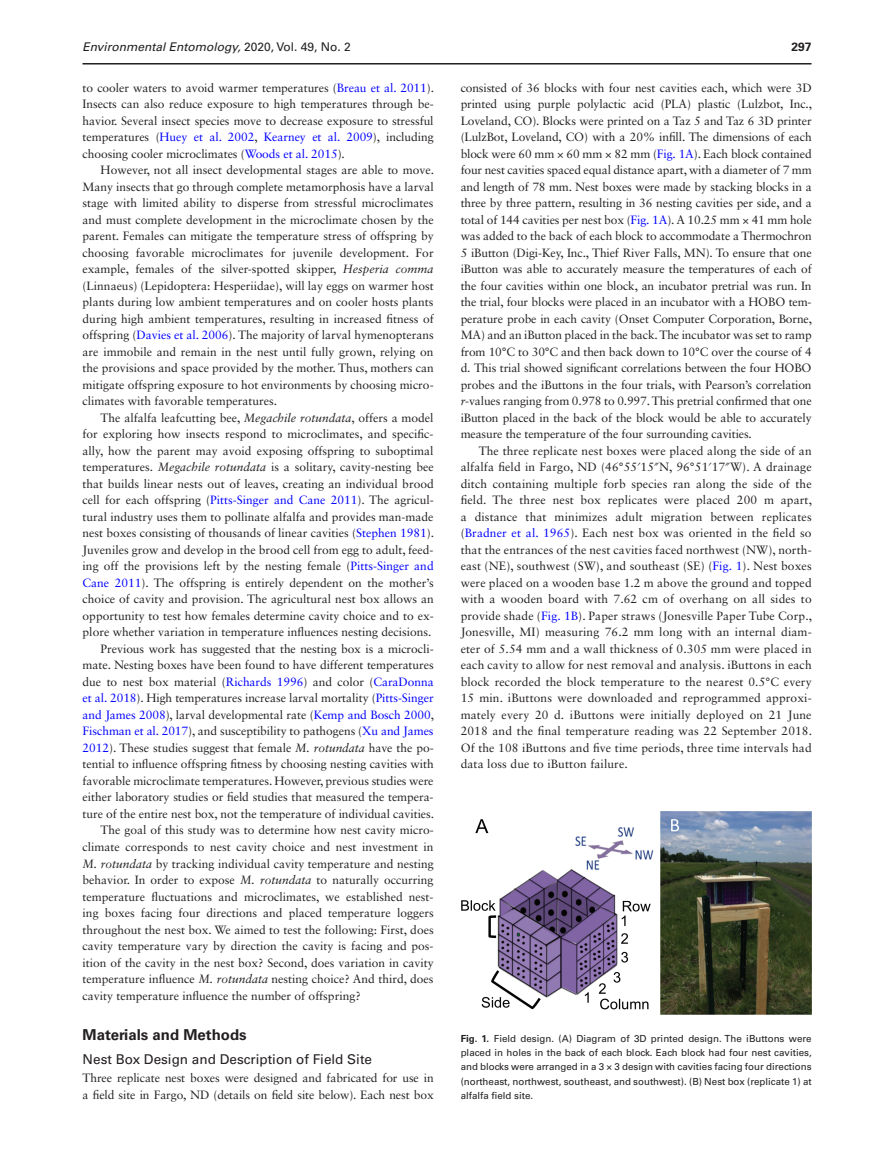
<style>
.page{position:relative;width:893px;height:1174px;background:#fff}
.page>*{position:absolute;margin:0;border:0;box-sizing:border-box;transform-origin:0 0}
.t1{font:700 15px "Univers LT Std";color:#231f20}
.t2{font:13.5px "Univers LT Std";color:#231f20}
.t3{font:12px/16.5px "Sabon LT Std";color:#231f20;text-align:justify}
.t4{font:12px "Sabon LT Std";letter-spacing:-.005em;color:#00f}
.t5{font:italic 12px "Univers LT Std";color:#231f20}
.t6{font:700 12px "Univers LT Std";color:#231f20}
.t7{font:9.75px/14.2px "Univers LT Std";color:#231f20;text-align:justify}
.s1{font-style:normal}
.s2{color:#00f}
.s3{font-style:italic}
.s4{color:#231f20}
.s5{font-family:"Gandhari Unicode"}
.s6{font-weight:700}
</style>
<div class="page">
<img style="left:461px;top:811px;width:350px;height:204px">
<hr style="left:82px;top:63px;width:729px;height:1px;background:#231f20">
<p class="t5" style="left:82px;top:40px;width:270px">Environmental Entomology, <span class="s1">2020, Vol. 49, No. 2</span></p>
<p class="t6" style="left:791px;top:40px;width:22px">297</p>
<p class="t3" style="left:83px;top:79px;width:353px">to cooler waters to avoid warmer temperatures (<span class="s2">Breau et al. 2011</span>).<br>Insects can also reduce exposure to high temperatures through be&shy;havior. Several insect species move to decrease exposure to stressful temperatures (<span class="s2">Huey et al. 2002</span>, <span class="s2">Kearney et al. 2009</span>), including choosing cooler microclimates (<span class="s2">Woods et al. 2015</span>).</p>
<p class="t3" style="left:83px;top:162px;width:353px;text-indent:18px">However, not all insect developmental stages are able to move.<br>Many insects that go through complete metamorphosis have a larval stage with limited ability to disperse from stressful microclimates and must complete development in the microclimate chosen by the parent. Females can mitigate the temperature stress of offspring by choosing favorable microclimates for juvenile development. For example, females of the silver-spotted skipper, <span class="s3">Hesperia comma </span>(Linnaeus) (Lepidoptera: Hesperiidae), will lay eggs on warmer host plants during low ambient temperatures and on cooler hosts plants during high ambient temperatures, resulting in increased fitness of offspring (<span class="s2">Davies et al. 2006</span>). The majority of larval hymenopterans are immobile and remain in the nest until fully grown, relying on the provisions and space provided by the mother. Thus, mothers can mitigate offspring exposure to hot environments by choosing micro&shy;climates with favorable temperatures.</p>
<p class="t3" style="left:101px;top:409px;width:334px">The alfalfa leafcutting bee, <span class="s3">Megachile rotundata</span>, offers a model</p>
<p class="t3" style="left:83px;top:426px;width:352px">for exploring how insects respond to microclimates, and specific-</p>
<p class="t3" style="left:83px;top:442px;width:352px">ally, how the parent may avoid exposing offspring to suboptimal</p>
<p class="t3" style="left:83px;top:459px;width:352px">temperatures. <span class="s3">Megachile rotundata</span> is a solitary, cavity-nesting bee</p>
<p class="t3" style="left:83px;top:475px;width:352px">that builds linear nests out of leaves, creating an individual brood</p>
<p class="t3" style="left:83px;top:492px;width:352px">cell for each offspring (<span class="s2">Pitts-Singer and Cane 2011</span>). The agricul-</p>
<p class="t3" style="left:83px;top:508px;width:352px">tural industry uses them to pollinate alfalfa and provides man-made</p>
<p class="t3" style="left:83px;top:525px;width:353px">nest boxes consisting of thousands of linear cavities (<span class="s2">Stephen 1981</span>).</p>
<p class="t3" style="left:83px;top:541px;width:352px">Juveniles grow and develop in the brood cell from egg to adult, feed-</p>
<p class="t3" style="left:83px;top:558px;width:352px">ing off the provisions left by the nesting female (<span class="s2">Pitts-Singer and</span></p>
<p class="t3" style="left:83px;top:574px;width:353px"><span class="s2">Cane 2011</span>). The offspring is entirely dependent on the mother’s</p>
<p class="t3" style="left:83px;top:591px;width:353px">choice of cavity and provision. The agricultural nest box allows an</p>
<p class="t3" style="left:83px;top:607px;width:352px">opportunity to test how females determine cavity choice and to ex-</p>
<p class="t3" style="left:83px;top:624px;width:350px">plore whether variation in temperature influences nesting decisions.</p>
<p class="t3" style="left:101px;top:640px;width:335px">Previous work has suggested that the nesting box is a microcli-</p>
<p class="t3" style="left:83px;top:657px;width:353px">mate. Nesting boxes have been found to have different temperatures</p>
<p class="t3" style="left:83px;top:673px;width:352px">due to nest box material (<span class="s2">Richards 1996</span>) and color (<span class="s2">CaraDonna</span></p>
<p class="t3" style="left:83px;top:690px;width:353px"><span class="s2">et al. 2018</span>). High temperatures increase larval mortality (<span class="s2">Pitts-Singer</span></p>
<p class="t4" style="left:83px;top:707px;width:353px">and James 2008<span class="s4">), larval developmental rate (</span>Kemp and Bosch 2000<span class="s4">,</span></p>
<p class="t3" style="left:83px;top:723px;width:352px"><span class="s2">Fischman et al. 2017</span>), and susceptibility to pathogens (<span class="s2">Xu and James</span></p>
<p class="t3" style="left:83px;top:739px;width:353px"><span class="s2">2012</span>). These studies suggest that female <span class="s3">M. rotundata</span> have the po-</p>
<p class="t3" style="left:83px;top:756px;width:353px">tential to influence offspring fitness by choosing nesting cavities with</p>
<p class="t3" style="left:83px;top:772px;width:352px">favorable microclimate temperatures. However, previous studies were</p>
<p class="t3" style="left:83px;top:789px;width:352px">either laboratory studies or field studies that measured the tempera-</p>
<p class="t3" style="left:83px;top:805px;width:353px">ture of the entire nest box, not the temperature of individual cavities.</p>
<p class="t3" style="left:101px;top:822px;width:335px">The goal of this study was to determine how nest cavity micro-</p>
<p class="t3" style="left:83px;top:838px;width:352px">climate corresponds to nest cavity choice and nest investment in</p>
<p class="t3" style="left:83px;top:855px;width:353px"><span class="s3">M. rotundata</span> by tracking individual cavity temperature and nesting</p>
<p class="t3" style="left:83px;top:871px;width:352px">behavior. In order to expose <span class="s3">M. rotundata</span> to naturally occurring</p>
<p class="t3" style="left:83px;top:888px;width:352px">temperature fluctuations and microclimates, we established nest-</p>
<p class="t3" style="left:83px;top:904px;width:352px">ing boxes facing four directions and placed temperature loggers</p>
<p class="t3" style="left:83px;top:921px;width:352px">throughout the nest box. We aimed to test the following: First, does</p>
<p class="t3" style="left:83px;top:937px;width:352px">cavity temperature vary by direction the cavity is facing and pos-</p>
<p class="t3" style="left:83px;top:954px;width:352px">ition of the cavity in the nest box? Second, does variation in cavity</p>
<p class="t3" style="left:83px;top:970px;width:352px">temperature influence <span class="s3">M. rotundata</span> nesting choice? And third, does</p>
<p class="t3" style="left:83px;top:987px;width:279px">cavity temperature influence the number of offspring?</p>
<p class="t1" style="left:83px;top:1026px;width:166px">Materials and Methods</p>
<p class="t2" style="left:83px;top:1051px;width:291px">Nest Box Design and Description of Field Site</p>
<p class="t3" style="left:83px;top:1069px;width:353px">Three replicate nest boxes were designed and fabricated for use in a field site in Fargo, ND (details on field site below). Each nest box</p>
<p class="t3" style="left:461px;top:79px;width:353px">consisted of 36 blocks with four nest cavities each, which were 3D printed using purple polylactic acid (PLA) plastic (Lulzbot, Inc., Loveland, CO). Blocks were printed on a Taz 5 and Taz 6 3D printer (LulzBot, Loveland, CO) with a 20% infill. The dimensions of each block were 60 mm × 60 mm × 82 mm (<span class="s2">Fig. 1A</span>). Each block contained four nest cavities spaced equal distance apart, with a diameter of 7 mm and length of 78 mm. Nest boxes were made by stacking blocks in a three by three pattern, resulting in 36 nesting cavities per side, and a total of 144 cavities per nest box (<span class="s2">Fig. 1A</span>). A 10.25 mm × 41 mm hole was added to the back of each block to accommodate a Thermochron 5 iButton (Digi-Key, Inc., Thief River Falls, MN). To ensure that one iButton was able to accurately measure the temperatures of each of the four cavities within one block, an incubator pretrial was run. In the trial, four blocks were placed in an incubator with a HOBO tem&shy;perature probe in each cavity (Onset Computer Corporation, Borne, MA) and an iButton placed in the back. The incubator was set to ramp from 10°C to 30°C and then back down to 10°C over the course of 4 d. This trial showed significant correlations between the four HOBO probes and the iButtons in the four trials, with Pearson’s correlation <span class="s3">r</span>-values ranging from 0.978 to 0.997. This pretrial confirmed that one iButton placed in the back of the block would be able to accurately measure the temperature of the four surrounding cavities.</p>
<p class="t3" style="left:461px;top:442px;width:353px;text-indent:18px">The three replicate nest boxes were placed along the side of an alfalfa field in Fargo, ND (46°55<span class="s5">′</span>15<span class="s5">″</span>N, 96°51<span class="s5">′</span>17<span class="s5">″</span>W). A drainage ditch containing multiple forb species ran along the side of the field. The three nest box replicates were placed 200 m apart, a distance that minimizes adult migration between replicates (<span class="s2">Bradner et al. 1965</span>). Each nest box was oriented in the field so that the entrances of the nest cavities faced northwest (NW), north&shy;east (NE), southwest (SW), and southeast (SE) (<span class="s2">Fig. 1</span>). Nest boxes were placed on a wooden base 1.2 m above the ground and topped with a wooden board with 7.62 cm of overhang on all sides to provide shade (<span class="s2">Fig. 1B</span>). Paper straws (Jonesville Paper Tube Corp., Jonesville, MI) measuring 76.2 mm long with an internal diam&shy;eter of 5.54 mm and a wall thickness of 0.305 mm were placed in each cavity to allow for nest removal and analysis. iButtons in each block recorded the block temperature to the nearest 0.5°C every 15 min. iButtons were downloaded and reprogrammed approxi&shy;mately every 20 d. iButtons were initially deployed on 21 June 2018 and the final temperature reading was 22 September 2018.<br>Of the 108 iButtons and five time periods, three time intervals had data loss due to iButton failure.</p>
<p class="t7" style="left:461px;top:1031px;width:353px"><span class="s6">Fig. 1.</span> Field design. (A) Diagram of 3D printed design. The iButtons were placed in holes in the back of each block. Each block had four nest cavities, and blocks were arranged in a 3 × 3 design with cavities facing four directions (northeast, northwest, southeast, and southwest). (B) Nest box (replicate 1) at alfalfa field site.</p>
</div>
